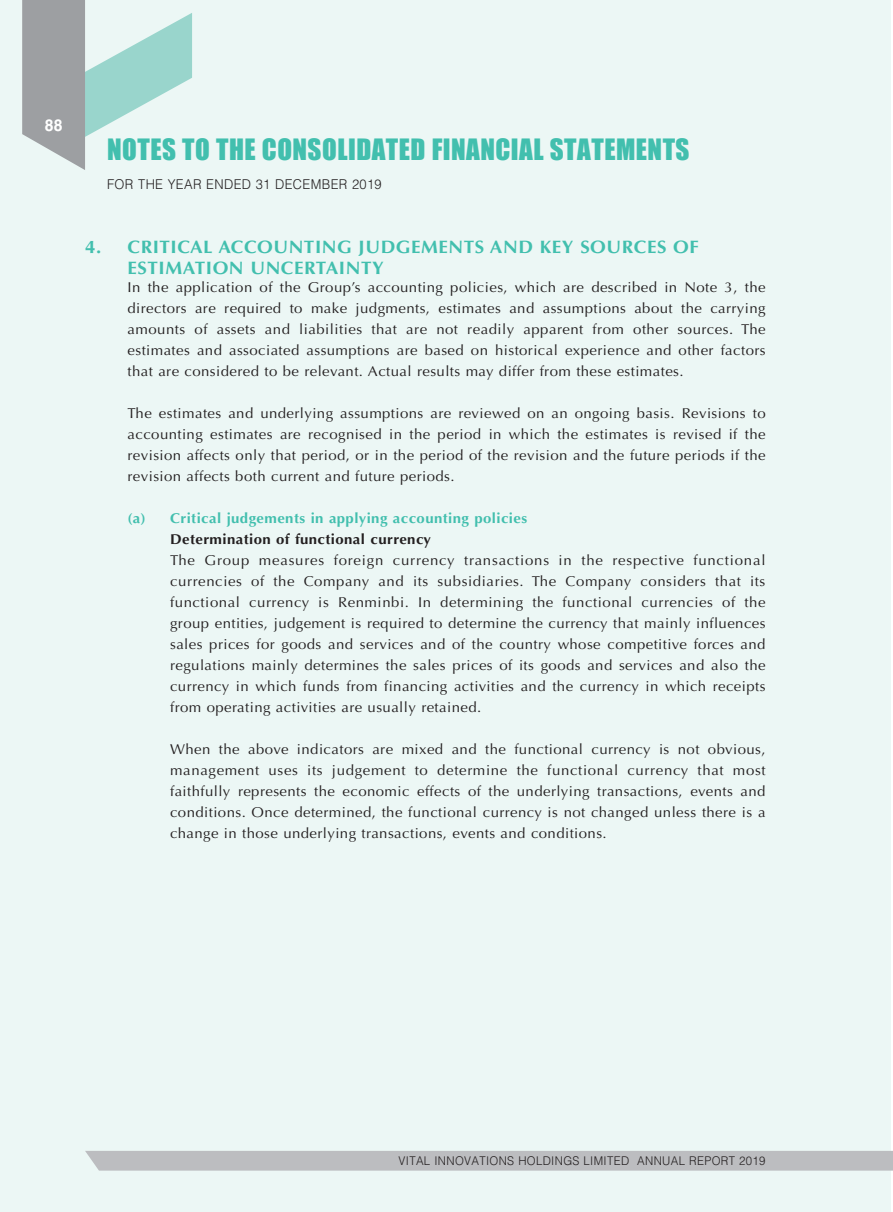
<style>
.page{position:relative;width:893px;height:1212px;background:#fff}
.page>*{position:absolute;margin:0;border:0;box-sizing:border-box;transform-origin:0 0}
.t1{font:27px "Impact";letter-spacing:.015em;color:#42bfae}
._01_H1{font:700 18px/21px "Optima LT Std";letter-spacing:.03em;color:#42bfae;scale:1.05 1}
.t2{font:700 16.5px "Helvetica LT Std";color:#fff;scale:.95 1}
._00_txt{font:14.25px/21px "Optima LT Std";letter-spacing:.03em;color:#231f20;text-align:justify;scale:1.05 1}
._02_H2{font:700 14.25px "Optima LT Std";letter-spacing:.03em;color:#42bfae;scale:1.05 1}
._04_H4{font:700 14.25px "Optima LT Std";letter-spacing:.03em;color:#231f20;scale:1.05 1}
.t3{font:300 13.5px "Helvetica LT Std";letter-spacing:.03em;color:#231f20;scale:.95 1}
.t4{font:300 12px "Helvetica LT Std";letter-spacing:.03em;color:#231f20;scale:.95 1}
</style>
<div class="page">
<div style="left:0;top:0;width:891px;height:1212px;background:#ecf7f5"></div>
<div style="left:85px;top:1151px;width:808px;height:19px;background:#bcbdc0"></div>
<svg style="left:22px;top:0;width:170px;height:170px"></svg>
<p class="t2" style="left:45px;top:115px;width:20px">88</p>
<h1 class="t1" style="left:107px;top:128px;width:584px">NOTES TO THE CONSOLIDATED FINANCIAL STATEMENTS</h1>
<p class="t3" style="left:107px;top:176px;width:290px">FOR THE YEAR ENDED 31 DECEMBER 2019</p>
<p class="_01_H1" style="left:128px;top:237px;width:546px;text-indent:-43px">4. CRITICAL ACCOUNTING JUDGEMENTS AND KEY SOURCES OF<br>ESTIMATION UNCERTAINTY</p>
<p class="_00_txt" style="left:128px;top:277px;width:609px">In the application of the Group’s accounting policies, which are described in Note 3, the directors are required to make judgments, estimates and assumptions about the carrying amounts of assets and liabilities that are not readily apparent from other sources. The estimates and associated assumptions are based on historical experience and other factors that are considered to be relevant. Actual results may differ from these estimates.</p>
<p class="_00_txt" style="left:128px;top:403px;width:609px">The estimates and underlying assumptions are reviewed on an ongoing basis. Revisions to accounting estimates are recognised in the period in which the estimates is revised if the revision affects only that period, or in the period of the revision and the future periods if the revision affects both current and future periods.</p>
<p class="_02_H2" style="left:128px;top:510px;width:382px">(a) Critical judgements in applying accounting policies</p>
<p class="_04_H4" style="left:170px;top:531px;width:250px">Determination of functional currency</p>
<p class="_00_txt" style="left:170px;top:550px;width:569px">The Group measures foreign currency transactions in the respective functional currencies of the Company and its subsidiaries. The Company considers that its functional currency is Renminbi. In determining the functional currencies of the group entities, judgement is required to determine the currency that mainly influences sales prices for goods and services and of the country whose competitive forces and regulations mainly determines the sales prices of its goods and services and also the currency in which funds from financing activities and the currency in which receipts from operating activities are usually retained.</p>
<p class="_00_txt" style="left:170px;top:739px;width:569px">When the above indicators are mixed and the functional currency is not obvious, management uses its judgement to determine the functional currency that most faithfully represents the economic effects of the underlying transactions, events and conditions. Once determined, the functional currency is not changed unless there is a change in those underlying transactions, events and conditions.</p>
<p class="t4" style="left:399px;top:1153px;width:388px">VITAL INNOVATIONS HOLDINGS LIMITED ANNUAL REPORT 2019</p>
</div>
